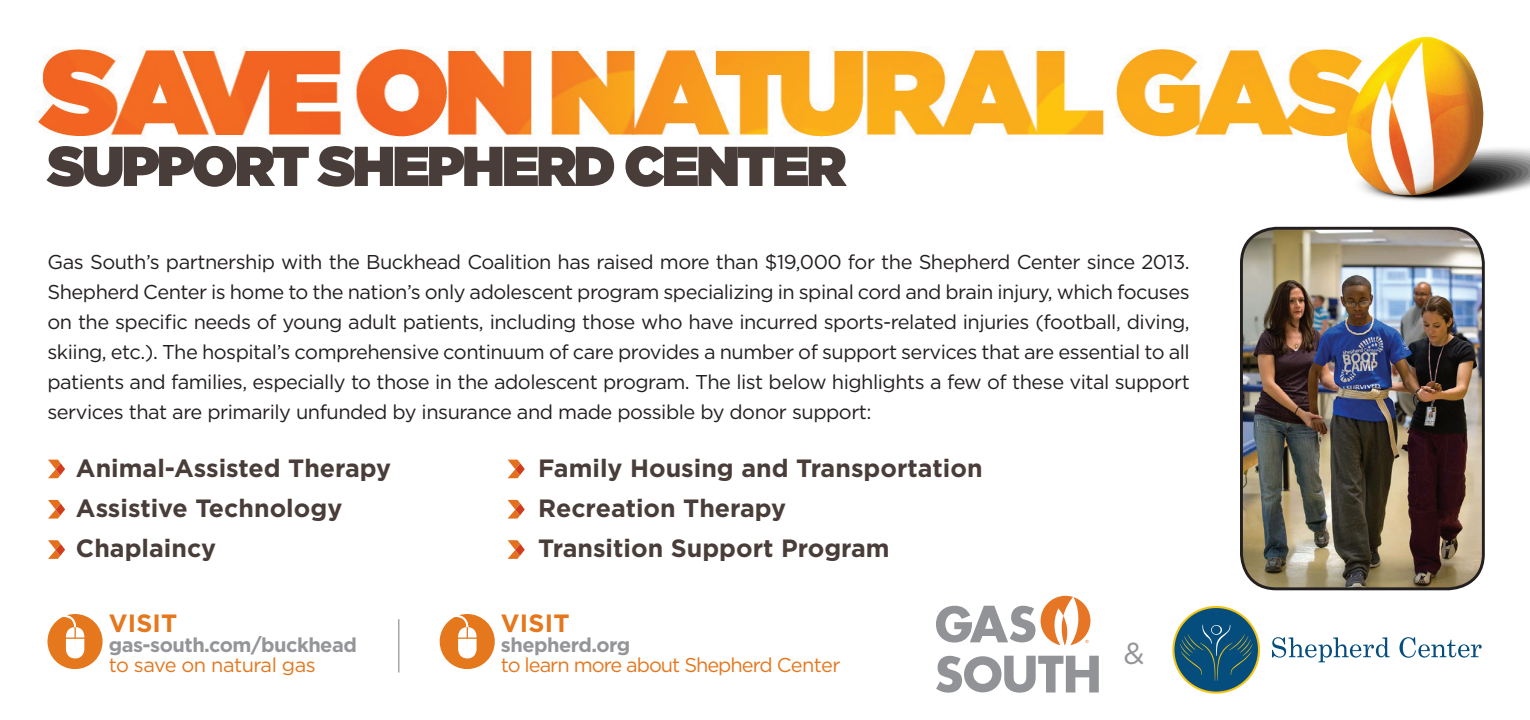
<style>
.page{position:relative;width:1530px;height:720px;background:#fff}
.page>*{position:absolute;margin:0;border:0;box-sizing:border-box;transform-origin:0 0}
.t1{font:900 56px "Gotham";letter-spacing:-.05em;color:#493d39}
.t2{font:30.25px "Gotham";color:#939598}
.t3{font:700 25px/40px "Gotham";color:#493d39}
.t4{font:700 25px "Gotham";letter-spacing:.01em;color:#e5771d}
.t5{font:20px/30px "Gotham";letter-spacing:-.025em;color:#231f20;text-align:justify}
.t6{font:700 20px "Gotham";letter-spacing:-.025em;color:#939598}
.t7{font:20px "Gotham";letter-spacing:-.05em;color:#e5771d}
.t8{font:20px "Gotham";letter-spacing:-.025em;color:#e5771d}
</style>
<div class="page">
<svg style="left:47px;top:614px;width:56px;height:55px"></svg>
<svg style="left:440px;top:614px;width:55px;height:55px"></svg>
<img style="left:35px;top:46px;width:1312px;height:96px">
<svg style="left:1374px;top:148px;width:156px;height:53px"></svg>
<img style="left:1347px;top:37px;width:136px;height:158px">
<img style="left:1241px;top:228px;width:241px;height:361px">
<div style="left:1240px;top:227px;width:245px;height:363px;border:3px solid #231f20;border-radius:35px"></div>
<div style="left:1172px;top:606px;width:88px;height:88px;border:4px solid #f2c414;border-radius:50%"></div>
<div style="left:1174px;top:608px;width:84px;height:84px;background:#044d7c;border-radius:50%"></div>
<svg style="left:1180px;top:624px;width:73px;height:57px"></svg>
<svg style="left:1272px;top:637px;width:118px;height:25px"></svg>
<svg style="left:1399px;top:637px;width:83px;height:21px"></svg>
<svg style="left:48px;top:460px;width:17px;height:18px"></svg>
<svg style="left:508px;top:460px;width:17px;height:18px"></svg>
<svg style="left:48px;top:500px;width:17px;height:19px"></svg>
<svg style="left:508px;top:500px;width:17px;height:19px"></svg>
<svg style="left:48px;top:540px;width:17px;height:19px"></svg>
<svg style="left:508px;top:540px;width:17px;height:19px"></svg>
<svg style="left:1041px;top:596px;width:49px;height:50px"></svg>
<svg style="left:936px;top:606px;width:99px;height:37px"></svg>
<svg style="left:936px;top:656px;width:163px;height:37px"></svg>
<hr style="left:398px;top:619px;width:1px;height:53px;background:#939598">
<h1 class="t1" style="left:48px;top:126px;width:800px">SUPPORT SHEPHERD CENTER</h1>
<p class="t5" style="left:48px;top:246px;width:1144px">Gas South’s partnership with the Buckhead Coalition has raised more than $19,000 for the Shepherd Center since 2013.<br>Shepherd Center is home to the nation’s only adolescent program specializing in spinal cord and brain injury, which focuses on the specific needs of young adult patients, including those who have incurred sports-related injuries (football, diving, skiing, etc.). The hospital’s comprehensive continuum of care provides a number of support services that are essential to all patients and families, especially to those in the adolescent program. The list below highlights a few of these vital support services that are primarily unfunded by insurance and made possible by donor support:</p>
<p class="t3" style="left:76px;top:448px;width:317px">Animal-Assisted Therapy<br>Assistive Technology<br>Chaplaincy</p>
<p class="t3" style="left:538px;top:448px;width:446px">Family Housing and Transportation<br>Recreation Therapy<br>Transition Support Program</p>
<p class="t4" style="left:109px;top:606px;width:70px">VISIT</p>
<p class="t6" style="left:109px;top:631px;width:250px">gas-south.com/buckhead</p>
<p class="t8" style="left:109px;top:652px;width:209px">to save on natural gas</p>
<p class="t4" style="left:501px;top:606px;width:70px">VISIT</p>
<p class="t6" style="left:501px;top:631px;width:131px">shepherd.org</p>
<p class="t7" style="left:501px;top:652px;width:341px">to learn more about Shepherd Center</p>
<h2 class="t2" style="left:1124px;top:634px;width:23px">&amp;</h2>
</div>
